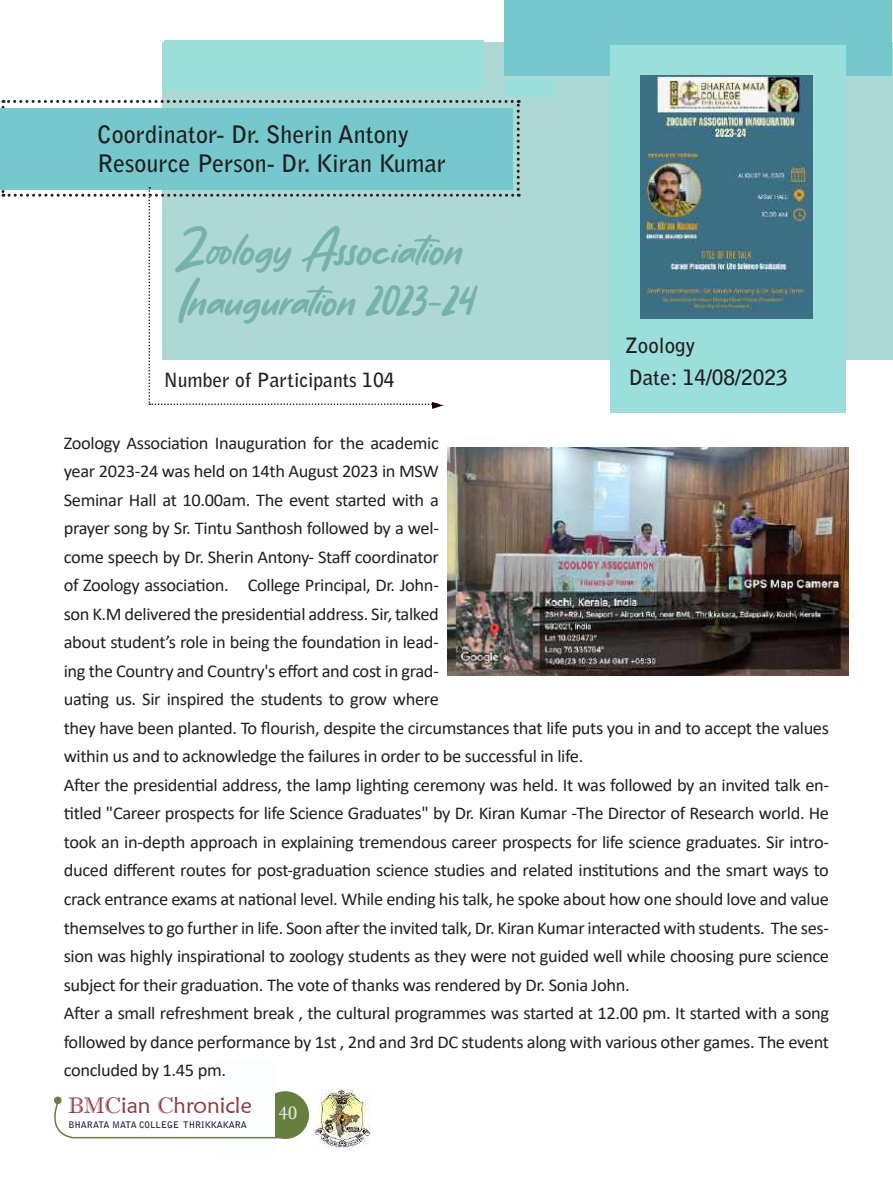
<style>
.page{position:relative;width:893px;height:1191px;background:#fff}
.page>*{position:absolute;margin:0;border:0;box-sizing:border-box;transform-origin:0 0}
.t1{font:42px/50.4px "On My Way";color:#75b2ab}
.t2{font:700 24px/28.8px "Bell Gothic Std";color:#231f20}
.t3{font:22.5px "Maiandra GD";color:#8d3b42}
.t4{font:700 21px "Bell Gothic Std";color:#231f20}
.t5{font:700 19.5px "Bell Gothic Std";color:#231f20}
.t6{font:18px/28.5px "Calibri";letter-spacing:-.02em;color:#231f20}
.t7{font:18px "Imprint MT Shadow";color:#fbfdfe}
.t8{font:700 9px "Bell Gothic Std";color:#1f1c3b}
.s1{font-family:"Imprint MT Shadow"}
</style>
<div class="page">
<img style="left:313px;top:1089px;width:57px;height:58px">
<div style="left:261px;top:1091px;width:48px;height:48px;background:#667f3f;border-radius:24px"></div>
<div style="left:218px;top:1060px;width:57px;height:93px;background:#fbfdfe"></div>
<svg style="left:54px;top:1096px;width:8px;height:8px"></svg>
<svg style="left:54px;top:1100px;width:227px;height:39px"></svg>
<div style="left:162px;top:42px;width:730px;height:318px;background:#aed8d4"></div>
<div style="left:505px;top:0;width:387px;height:75px;background:#75c8cc"></div>
<div style="left:164px;top:40px;width:320px;height:50px;background:#9bdfdd"></div>
<div style="left:505px;top:79px;width:51px;height:18px;background:#9bdfdd"></div>
<svg style="left:2px;top:100px;width:518px;height:309px"></svg>
<div style="left:610px;top:45px;width:235px;height:368px;background:#9bdfdd"></div>
<img style="left:641px;top:75px;width:171px;height:243px">
<img style="left:447px;top:447px;width:402px;height:228px">
<h2 class="t2" style="left:97px;top:120px;width:351px">Coordinator- Dr. Sherin Antony<br>Resource Person- Dr. Kiran Kumar</h2>
<h1 class="t1" style="left:180px;top:224px;width:295px">Zoology Association<br>Inauguration 2023-24</h1>
<p class="t5" style="left:164px;top:368px;width:232px">Number of Participants 104</p>
<p class="t4" style="left:625px;top:333px;width:71px">Zoology</p>
<p class="t4" style="left:629px;top:364px;width:161px">Date: 14/08/2023</p>
<p class="t6" style="left:64px;top:428px;width:767px">Zoology Association Inauguration for the academic<br>year 2023-24 was held on 14th August 2023 in MSW<br>Seminar Hall at 10.00am. The event started with a<br>prayer song by Sr. Tintu Santhosh followed by a wel-<br>come speech by Dr. Sherin Antony- Staff coordinator<br>of Zoology association. College Principal, Dr. John-<br>son K.M delivered the presidential address. Sir, talked<br>about student’s role in being the foundation in lead-<br>ing the Country and Country's effort and cost in grad-<br>uating us. Sir inspired the students to grow where<br>they have been planted. To flourish, despite the circumstances that life puts you in and to accept the values within us and to acknowledge the failures in order to be successful in life.<br>After the presidential address, the lamp lighting ceremony was held. It was followed by an invited talk en&shy;titled "Career prospects for life Science Graduates" by Dr. Kiran Kumar -The Director of Research world. He took an in-depth approach in explaining tremendous career prospects for life science graduates. Sir intro&shy;duced different routes for post-graduation science studies and related institutions and the smart ways to crack entrance exams at national level. While ending his talk, he spoke about how one should love and value themselves to go further in life. Soon after the invited talk, Dr. Kiran Kumar interacted with students. The ses&shy;sion was highly inspirational to zoology students as they were not guided well while choosing pure science subject for their graduation. The vote of thanks was rendered by Dr. Sonia John.<br>After a small refreshment break , the cultural programmes was started at 12.00 pm. It started with a song followed by dance performance by 1st , 2nd and 3rd DC students along with various other games. The event concluded by 1.45 pm.</p>
<p class="t3" style="left:68px;top:1090px;width:185px"><span class="s1">BMC</span>ian <span class="s1">C</span>hronicle</p>
<p class="t8" style="left:68px;top:1119px;width:180px">BHARATA MATA COLLEGE THRIKKAKARA</p>
<p class="t7" style="left:279px;top:1102px;width:20px">40</p>
</div>
